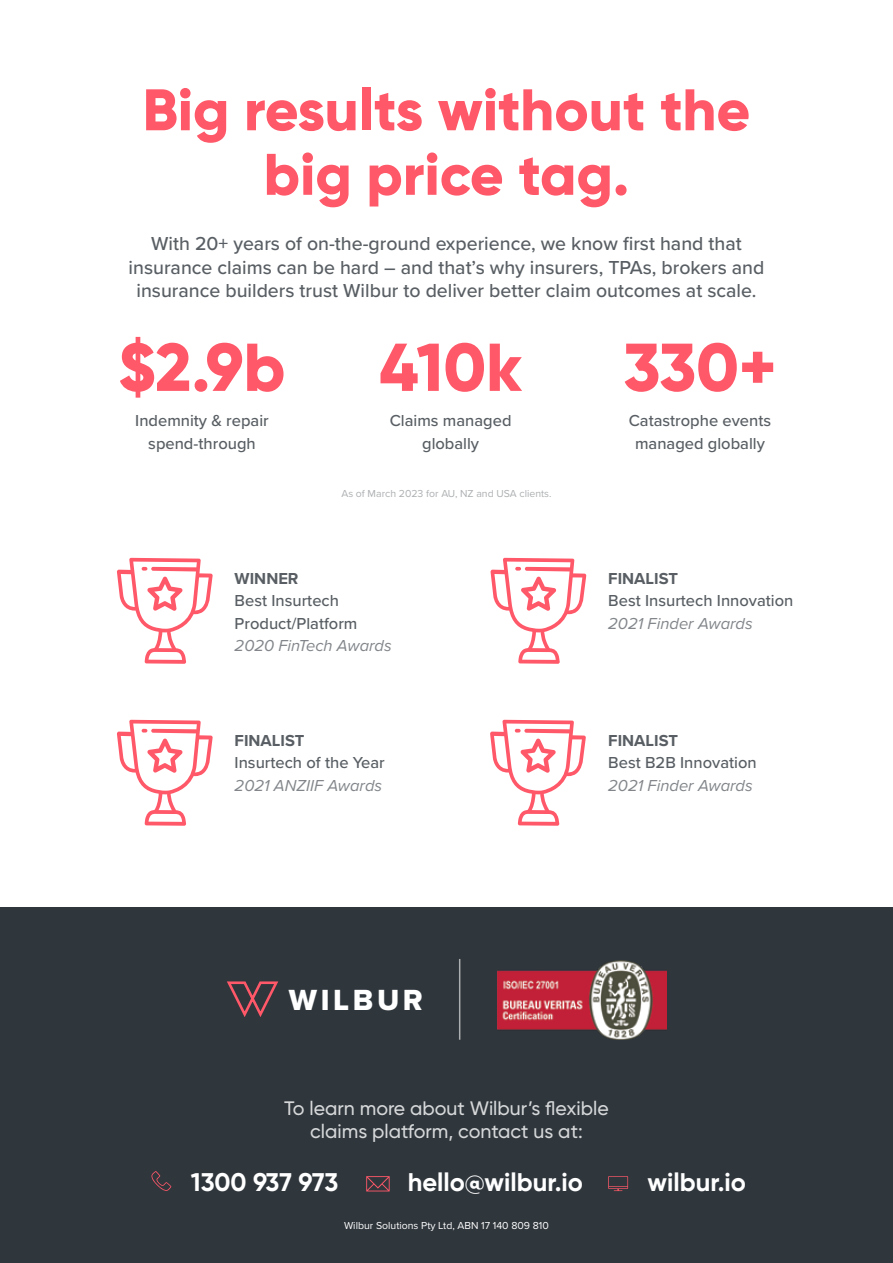
<style>
.page{position:relative;width:893px;height:1263px;background:#fff}
.page>*{position:absolute;margin:0;border:0;box-sizing:border-box;transform-origin:0 0}
.t1{font:800 67.5px "Gilroy";color:#ff5869}
.t2{font:800 58.5px/64.5px "Gilroy";color:#ff5869;text-align:center}
.t3{font:30.15px "Proxima Nova Extrabld";letter-spacing:.12em;color:#fff}
.t4{font:700 25.5px "Gilroy";color:#fff}
.t5{font:500 19.5px/23.4px "Proxima Nova";color:#585e63;text-align:center}
.t6{font:500 19.5px/23.4px "Gilroy";color:#d5d7d8;text-align:center}
.t7{font:500 16.5px/22.5px "Proxima Nova";color:#585e63;text-align:center}
.t8{font:italic 16.5px "Proxima Nova";color:#82868a}
.t9{font:700 16.5px "Proxima Nova";color:#585e63}
.t10{font:10.5px "Proxima Nova";color:#fff}
.t11{font:10.5px "Proxima Nova";color:#acafb1}
</style>
<div class="page">
<div style="left:0;top:908px;width:893px;height:355px;background:#2f363c"></div>
<hr style="left:892px;top:0;width:1px;height:1263px;background:#2f363c">
<svg style="left:117px;top:558px;width:96px;height:106px"></svg>
<svg style="left:490px;top:558px;width:96px;height:106px"></svg>
<svg style="left:117px;top:720px;width:96px;height:106px"></svg>
<svg style="left:490px;top:720px;width:96px;height:106px"></svg>
<svg style="left:227px;top:981px;width:52px;height:36px"></svg>
<hr style="left:459px;top:959px;width:1px;height:81px;background:#acafb1">
<img style="left:497px;top:960px;width:169px;height:79px">
<svg style="left:151px;top:1171px;width:20px;height:20px"></svg>
<svg style="left:366px;top:1176px;width:24px;height:15px"></svg>
<svg style="left:608px;top:1176px;width:20px;height:15px"></svg>
<h2 class="t2" style="left:143px;top:77px;width:609px">Big results without the big price tag.</h2>
<p class="t5" style="left:129px;top:231px;width:637px">With 20+ years of on-the-ground experience, we know first hand that insurance claims can be hard – and that’s why insurers, TPAs, brokers and insurance builders trust Wilbur to deliver better claim outcomes at scale.</p>
<h1 class="t1" style="left:119px;top:325px;width:168px">$2.9b</h1>
<p class="t7" style="left:135px;top:409px;width:135px">Indemnity &amp; repair spend-through</p>
<h1 class="t1" style="left:379px;top:325px;width:144px">410k</h1>
<p class="t7" style="left:390px;top:409px;width:123px">Claims managed globally</p>
<h1 class="t1" style="left:623px;top:325px;width:155px">330+</h1>
<p class="t7" style="left:629px;top:409px;width:144px">Catastrophe events managed globally</p>
<p class="t11" style="left:341px;top:485px;width:212px">As of March 2023 for AU, NZ and USA clients.</p>
<p class="t9" style="left:235px;top:566px;width:65px">WINNER</p>
<p class="t7" style="left:235px;top:589px;width:124px;text-align:left">Best Insurtech<br>Product/Platform</p>
<p class="t8" style="left:235px;top:633px;width:159px">2020 FinTech Awards</p>
<p class="t9" style="left:235px;top:728px;width:71px">FINALIST</p>
<p class="t7" style="left:235px;top:751px;width:152px">Insurtech of the Year</p>
<p class="t8" style="left:235px;top:773px;width:149px">2021 ANZIIF Awards</p>
<p class="t9" style="left:608px;top:566px;width:71px">FINALIST</p>
<p class="t7" style="left:608px;top:589px;width:187px">Best Insurtech Innovation</p>
<p class="t8" style="left:608px;top:611px;width:146px">2021 Finder Awards</p>
<p class="t9" style="left:608px;top:728px;width:71px">FINALIST</p>
<p class="t7" style="left:608px;top:751px;width:150px">Best B2B Innovation</p>
<p class="t8" style="left:608px;top:773px;width:146px">2021 Finder Awards</p>
<h3 class="t3" style="left:289px;top:981px;width:136px">WILBUR</h3>
<p class="t6" style="left:284px;top:1096px;width:326px">To learn more about Wilbur’s flexible claims platform, contact us at:</p>
<h3 class="t4" style="left:191px;top:1166px;width:149px">1300 937 973</h3>
<h3 class="t4" style="left:408px;top:1166px;width:177px">hello@wilbur.io</h3>
<h3 class="t4" style="left:647px;top:1166px;width:100px">wilbur.io</h3>
<p class="t10" style="left:344px;top:1217px;width:206px">Wilbur Solutions Pty Ltd, ABN 17 140 809 810</p>
</div>
